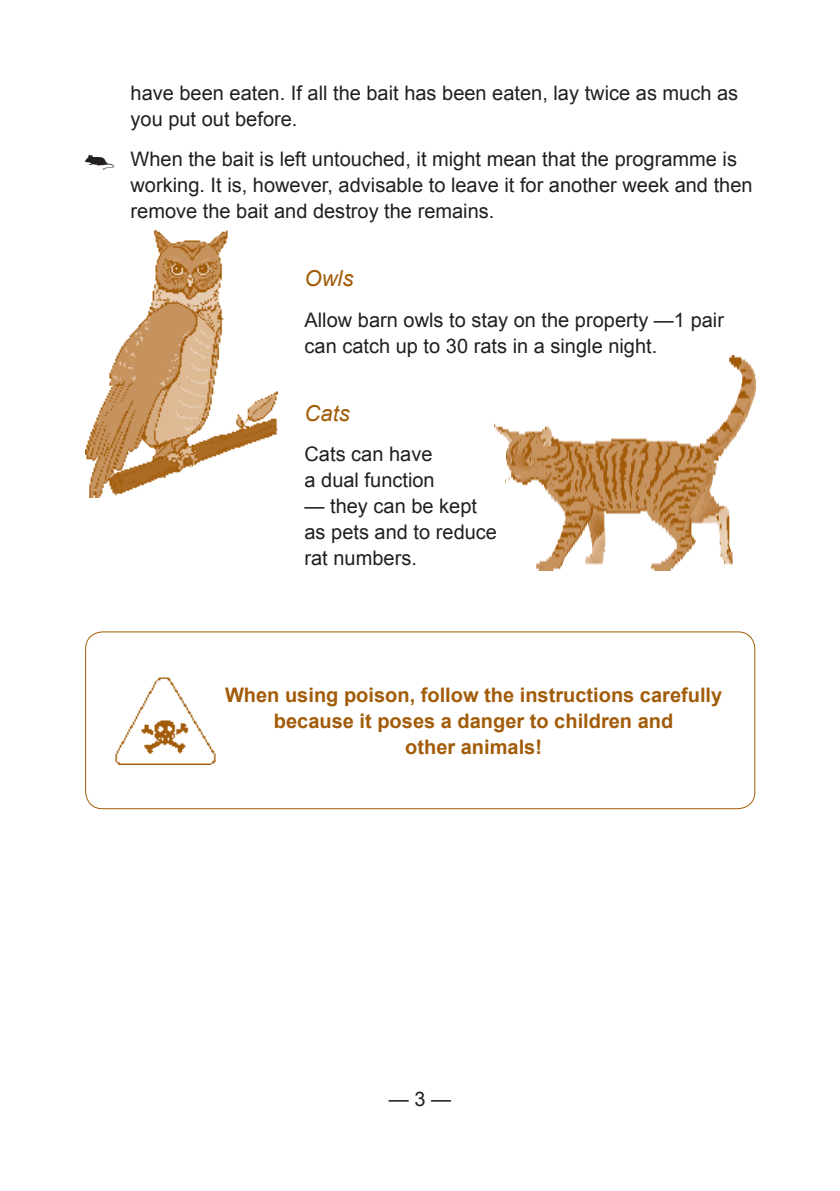
<style>
.page{position:relative;width:840px;height:1191px;background:#fff}
.page>*{position:absolute;margin:0;border:0;box-sizing:border-box;transform-origin:0 0}
.Bullet{font:48px "Animals 1 Regular";color:#231f20}
.Kop-2{font:italic 22px "Arial";color:#a25c09}
.Bullet-2{font:20px/26px "Arial";color:#231f20}
.Body_Text{font:20px/26px "Arial";color:#231f20}
.Body_Text-2{font:700 20px/26px "Arial";color:#a25c09;text-align:center}
</style>
<div class="page">
<img style="left:494px;top:356px;width:261px;height:215px">
<div style="left:85px;top:631px;width:670px;height:178px;border:1px solid #a25c09;border-radius:17px"></div>
<img style="left:85px;top:229px;width:193px;height:268px">
<img style="left:115px;top:677px;width:101px;height:87px">
<p class="Bullet-2" style="left:130px;top:80px;width:609px">have been eaten. If all the bait has been eaten, lay twice as much as you put out before.</p>
<p class="Bullet" style="left:85px;top:125px;width:32px">J</p>
<p class="Bullet-2" style="left:130px;top:146px;width:623px">When the bait is left untouched, it might mean that the programme is working. It is, however, advisable to leave it for another week and then remove the bait and destroy the remains.</p>
<p class="Kop-2" style="left:304px;top:264px;width:50px">Owls</p>
<p class="Body_Text" style="left:304px;top:307px;width:421px">Allow barn owls to stay on the property —1 pair can catch up to 30 rats in a single night.</p>
<p class="Kop-2" style="left:304px;top:399px;width:47px">Cats</p>
<p class="Body_Text" style="left:304px;top:441px;width:132px">Cats can have a dual function</p>
<p class="Body_Text" style="left:304px;top:493px;width:194px">— they can be kept as pets and to reduce rat numbers.</p>
<p class="Body_Text-2" style="left:225px;top:682px;width:498px">When using poison, follow the instructions carefully because it poses a danger to children and<br>other animals!</p>
<p class="Body_Text" style="left:388px;top:1086px;width:64px">— —</p>
</div>
